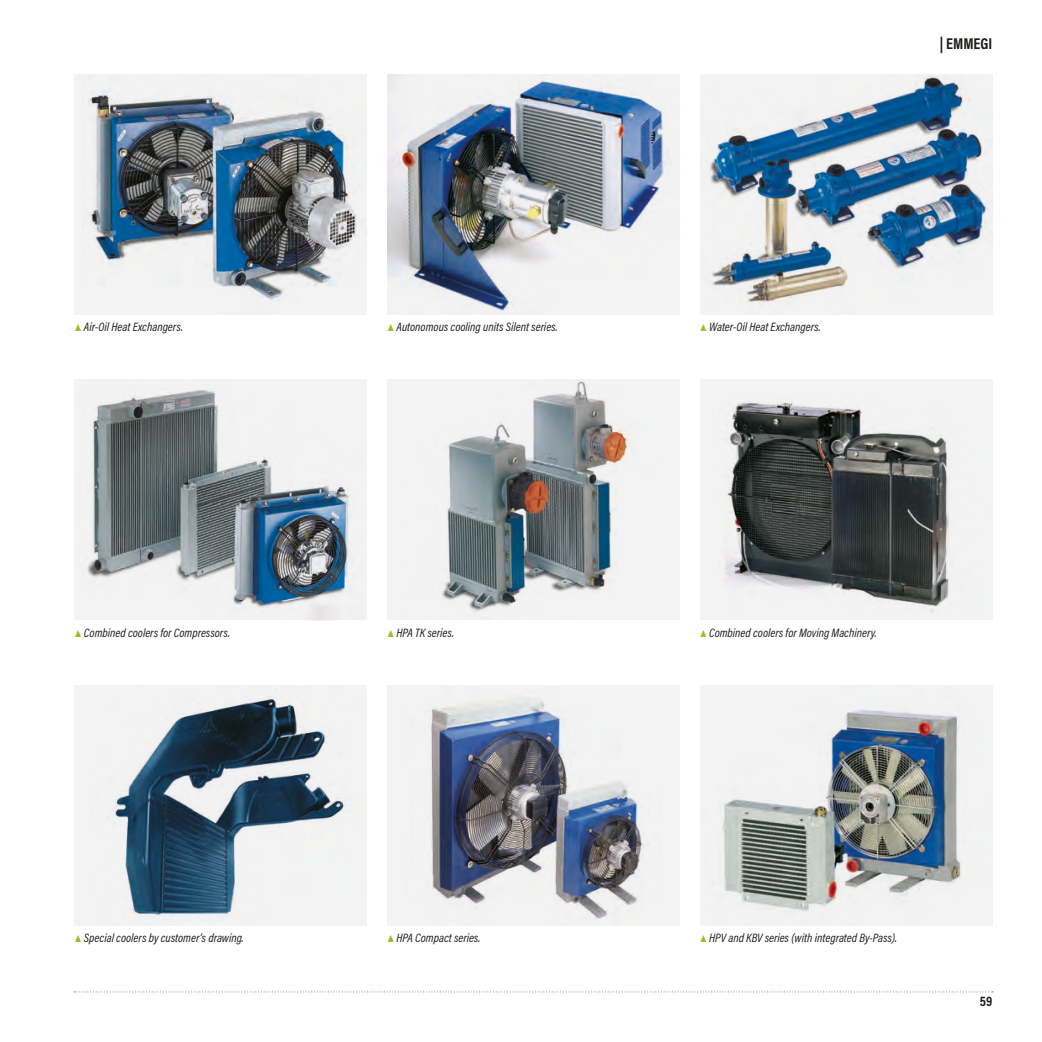
<style>
.page{position:relative;width:1042px;height:1042px;background:#fff}
.page>*{position:absolute;margin:0;border:0;box-sizing:border-box;transform-origin:0 0}
.nome_azienda{font:700 15.75px "Acumin Pro Cond";color:#1d1d1b}
.t1{font:700 14px "Acumin Pro Cond";color:#1d1d1b}
.DIDA_2A_-_SX{font:italic 12.25px "Acumin Pro Cond";color:#1d1d1b}
.s1{font-weight:700;font-style:normal;color:#96c11f}
</style>
<div class="page">
<svg style="left:74px;top:991px;width:919px;height:1px"></svg>
<div style="left:74px;top:74px;width:293px;height:241px;background:#f3f3f3"></div>
<img style="left:88px;top:91px;width:269px;height:210px">
<img style="left:387px;top:74px;width:293px;height:241px">
<div style="left:74px;top:685px;width:293px;height:240px;background:#f3f3f3"></div>
<img style="left:115px;top:696px;width:230px;height:219px">
<div style="left:387px;top:685px;width:293px;height:240px;background:#f3f3f3"></div>
<img style="left:430px;top:697px;width:215px;height:222px">
<div style="left:74px;top:379px;width:293px;height:241px;background:#f3f3f3"></div>
<img style="left:87px;top:389px;width:262px;height:231px">
<div style="left:387px;top:379px;width:293px;height:241px;background:#f3f3f3"></div>
<img style="left:442px;top:381px;width:187px;height:230px">
<img style="left:700px;top:685px;width:292px;height:240px">
<div style="left:699px;top:379px;width:293px;height:241px;background:#f3f3f3"></div>
<img style="left:725px;top:401px;width:224px;height:212px">
<img style="left:700px;top:74px;width:293px;height:241px">
<p class="nome_azienda" style="left:940px;top:33px;width:54px">| EMMEGI</p>
<p class="DIDA_2A_-_SX" style="left:75px;top:319px;width:109px"><span class="s1">▲</span> Air-Oil Heat Exchangers.</p>
<p class="DIDA_2A_-_SX" style="left:387px;top:319px;width:172px"><span class="s1">▲</span> Autonomous cooling units Silent series.</p>
<p class="DIDA_2A_-_SX" style="left:700px;top:319px;width:122px"><span class="s1">▲</span> Water-Oil Heat Exchangers.</p>
<p class="DIDA_2A_-_SX" style="left:75px;top:624px;width:156px"><span class="s1">▲</span> Combined coolers for Compressors.</p>
<p class="DIDA_2A_-_SX" style="left:387px;top:624px;width:68px"><span class="s1">▲</span> HPA TK series.</p>
<p class="DIDA_2A_-_SX" style="left:700px;top:624px;width:178px"><span class="s1">▲</span> Combined coolers for Moving Machinery.</p>
<p class="DIDA_2A_-_SX" style="left:75px;top:929px;width:170px"><span class="s1">▲</span> Special coolers by customer’s drawing.</p>
<p class="DIDA_2A_-_SX" style="left:387px;top:929px;width:94px"><span class="s1">▲</span> HPA Compact series.</p>
<p class="DIDA_2A_-_SX" style="left:700px;top:929px;width:198px"><span class="s1">▲</span> HPV and KBV series (with integrated By-Pass).</p>
<p class="t1" style="left:980px;top:991px;width:14px">59</p>
</div>
